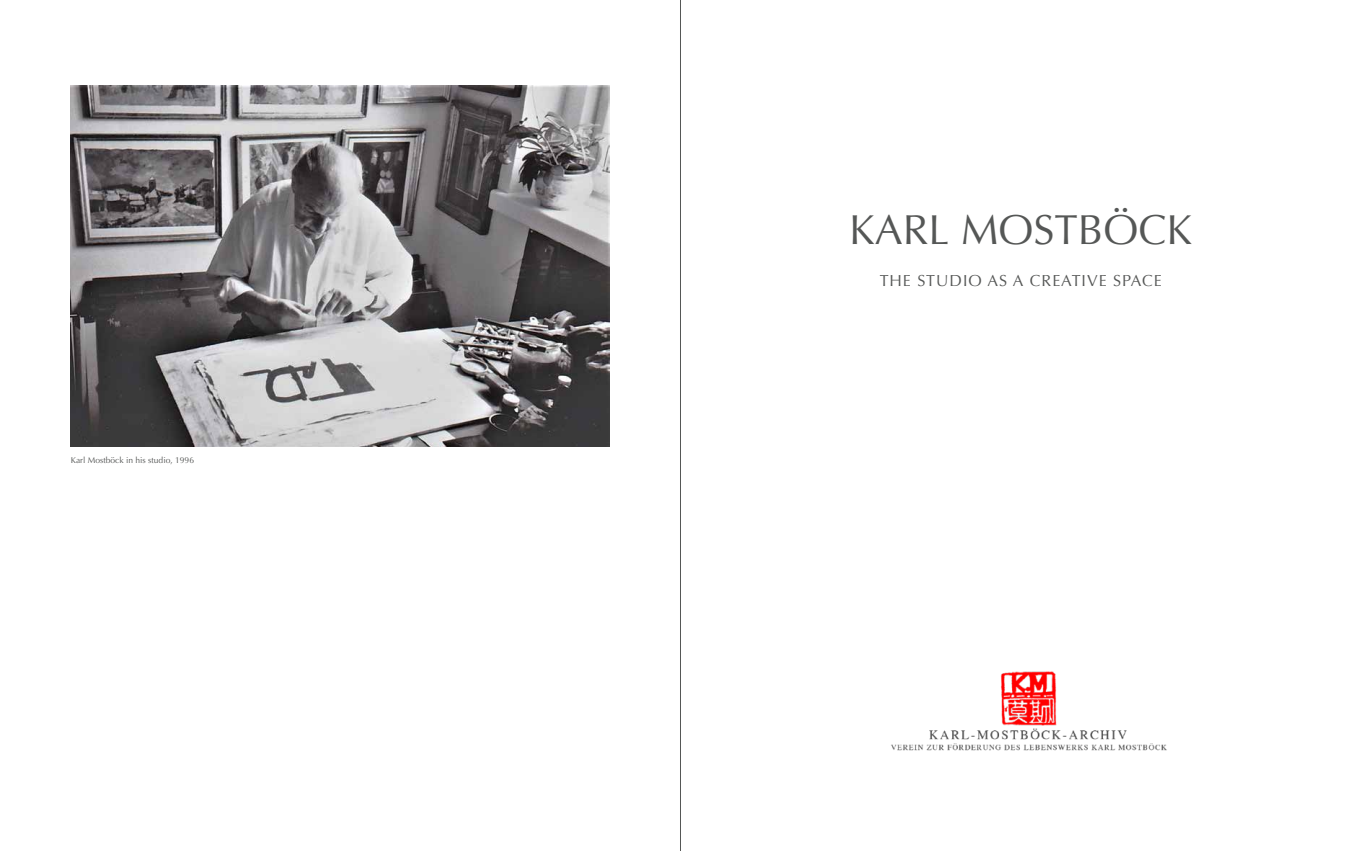
<style>
.page{position:relative;width:1361px;height:851px;background:#fff}
.page>*{position:absolute;margin:0;border:0;box-sizing:border-box;transform-origin:0 0}
.t1{font:42px "Optima";color:#555756}
.t2{font:16px "Optima";letter-spacing:.06em;color:#555756}
.t3{font:8.5px "Optima";color:#555756}
</style>
<div class="page">
<hr style="left:680px;top:0;width:1px;height:850px;background:#555756">
<img style="left:71px;top:85px;width:538px;height:361px">
<img style="left:891px;top:671px;width:276px;height:80px">
<p class="t3" style="left:71px;top:455px;width:125px">Karl Mostböck in his studio, 1996</p>
<h1 class="t1" style="left:849px;top:208px;width:345px">KARL MOSTBÖCK</h1>
<h2 class="t2" style="left:879px;top:272px;width:283px">THE STUDIO AS A CREATIVE SPACE</h2>
</div>
